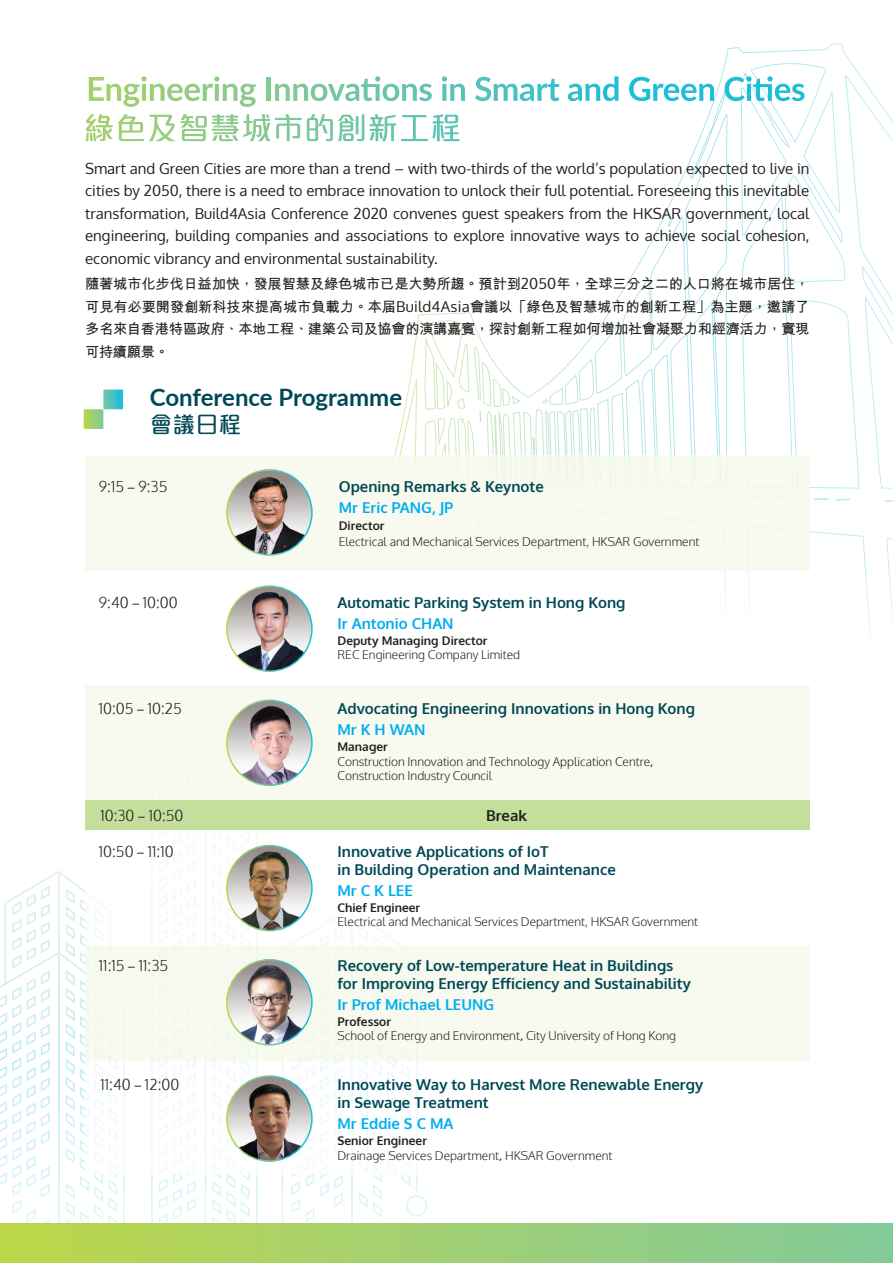
<style>
.page{position:relative;width:893px;height:1263px;background:#fff}
.page>*{position:absolute;margin:0;border:0;box-sizing:border-box;transform-origin:0 0}
.t1{font:700 24px "Lato";letter-spacing:-.005em;color:#004957}
.t2{font:500 22.5px "M Elle HK";color:#004957}
.t3{font:15px/22.5px "Oxygen";color:#231f20;text-align:justify}
.t4{font:700 15px/18px "Oxygen";color:#004957}
.t5{font:300 15px "Oxygen";color:#231f20}
.t6{font:700 15px "Oxygen";color:#00aeef}
.t7{font:700 15px "Oxygen";color:#231f20}
.t8{font:700 14.25px/22.5px "M Hei HK";letter-spacing:-.025em;color:#231f20;text-align:justify}
.t9{font:300 12px/14.4px "Oxygen";color:#231f20}
.t10{font:700 12px "Oxygen";color:#231f20}
.s1{font-family:"Oxygen";font-weight:400;font-size:15px}
.s2{font-family:"Myriad Pro";font-weight:400}
.s3{font-weight:700}
.s4{font-family:"Koz Go Pr 6 N";font-weight:400}
</style>
<div class="page">
<svg style="left:0;top:871px;width:427px;height:353px"></svg>
<svg style="left:367px;top:43px;width:526px;height:512px"></svg>
<svg style="left:86px;top:114px;width:373px;height:27px"></svg>
<div style="left:0;top:1224px;width:893px;height:39px;background:linear-gradient(to right,#bed64b,#83c99a)"></div>
<svg style="left:89px;top:76px;width:167px;height:31px"></svg>
<div style="left:266px;top:77px;width:5px;height:24px;background:#84ca93"></div>
<svg style="left:275px;top:76px;width:157px;height:25px"></svg>
<svg style="left:442px;top:76px;width:23px;height:25px"></svg>
<svg style="left:475px;top:77px;width:84px;height:24px"></svg>
<svg style="left:568px;top:76px;width:50px;height:25px"></svg>
<svg style="left:629px;top:77px;width:85px;height:24px"></svg>
<svg style="left:724px;top:76px;width:80px;height:25px"></svg>
<div style="left:85px;top:456px;width:724px;height:719px;background:#fff"></div>
<svg style="left:84px;top:390px;width:39px;height:39px"></svg>
<div style="left:86px;top:800px;width:724px;height:30px;background:#c4df9b"></div>
<div style="left:85px;top:946px;width:724px;height:115px;background:#f8faef"></div>
<div style="left:85px;top:685px;width:724px;height:115px;background:#f8faef"></div>
<div style="left:85px;top:456px;width:724px;height:115px;background:#f8faef"></div>
<img style="left:227px;top:845px;width:85px;height:85px;border-radius:43px">
<div style="left:226px;top:845px;width:87px;height:86px;border:2px solid #fff;border-radius:50%"></div>
<img style="left:227px;top:1076px;width:85px;height:85px;border-radius:43px">
<div style="left:226px;top:1075px;width:87px;height:87px;border:2px solid #fff;border-radius:50%"></div>
<img style="left:227px;top:586px;width:85px;height:85px;border-radius:43px">
<div style="left:226px;top:585px;width:87px;height:87px;border:2px solid #fff;border-radius:50%"></div>
<img style="left:227px;top:470px;width:85px;height:85px;border-radius:43px">
<div style="left:226px;top:469px;width:87px;height:87px;border:2px solid #fff;border-radius:50%"></div>
<img style="left:227px;top:700px;width:85px;height:85px;border-radius:43px">
<div style="left:226px;top:699px;width:87px;height:87px;border:2px solid #fff;border-radius:50%"></div>
<img style="left:227px;top:960px;width:85px;height:85px;border-radius:43px">
<div style="left:226px;top:959px;width:87px;height:86px;border:2px solid #fff;border-radius:50%"></div>
<p class="t3" style="left:85px;top:157px;width:726px">Smart and Green Cities are more than a trend – with two-thirds of the world’s population expected to live in cities by 2050, there is a need to embrace innovation to unlock their full potential. Foreseeing this inevitable transformation, Build4Asia Conference 2020 convenes guest speakers from the HKSAR government, local engineering, building companies and associations to explore innovative ways to achieve social cohesion, economic vibrancy and environmental sustainability.</p>
<p class="t8" style="left:85px;top:271px;width:726px">隨著城市化步伐日益加快，發展智慧及綠色城市已是大勢所趨。預計到<span class="s1">2050</span>年，全球三分之二的人口將在城市居住，可見有必要開發創新科技來提高城市負載力。本届<span class="s1">Build4Asia</span>會議以「綠色及智慧城市的創新工程」為主題，邀請了多名來自香港特區政府、本地工程、建築公司及協會的演講嘉賓，探討創新工程如何增加社會凝聚力和經濟活力，實現可持續願景。</p>
<h1 class="t1" style="left:150px;top:380px;width:254px">Conference Programme</h1>
<h2 class="t2" style="left:150px;top:413px;width:93px">會議日程</h2>
<p class="t5" style="left:99px;top:477px;width:70px">9:15 <span class="s2">–</span> 9:35</p>
<p class="t4" style="left:339px;top:478px;width:207px">Opening Remarks &amp; Keynote</p>
<p class="t6" style="left:339px;top:498px;width:116px">Mr Eric PANG, JP</p>
<p class="t10" style="left:339px;top:518px;width:47px">Director</p>
<p class="t9" style="left:339px;top:535px;width:362px">Electrical and Mechanical Services Department, HKSAR Government</p>
<p class="t5" style="left:99px;top:593px;width:80px">9:40 <span class="s2">–</span> 10:00</p>
<p class="t4" style="left:337px;top:594px;width:290px">Automatic Parking System in Hong Kong</p>
<p class="t6" style="left:337px;top:614px;width:118px">Ir Antonio CHAN</p>
<p class="t10" style="left:337px;top:633px;width:152px">Deputy Managing Director</p>
<p class="t9" style="left:337px;top:648px;width:184px">REC Engineering Company Limited</p>
<p class="t5" style="left:99px;top:699px;width:85px">10:05 <span class="s2">–</span> 10:25</p>
<p class="t4" style="left:337px;top:700px;width:359px">Advocating Engineering Innovations in Hong Kong</p>
<p class="t6" style="left:337px;top:720px;width:90px">Mr K H WAN</p>
<p class="t9" style="left:337px;top:740px;width:326px"><span class="s3">Manager<br></span>Construction Innovation and Technology Application Centre<span class="s4">，<br></span>Construction Industry Council</p>
<p class="t5" style="left:100px;top:806px;width:85px">10:30 <span class="s2">–</span> 10:50</p>
<p class="t7" style="left:486px;top:806px;width:42px">Break</p>
<p class="t5" style="left:99px;top:842px;width:76px">10:50 <span class="s2">–</span> 11:10</p>
<p class="t4" style="left:337px;top:843px;width:280px">Innovative Applications of IoT<br>in Building Operation and Maintenance</p>
<p class="t6" style="left:337px;top:881px;width:77px">Mr C K LEE</p>
<p class="t10" style="left:337px;top:900px;width:84px">Chief Engineer</p>
<p class="t9" style="left:337px;top:915px;width:362px">Electrical and Mechanical Services Department, HKSAR Government</p>
<p class="t5" style="left:99px;top:956px;width:71px">11:15 <span class="s2">–</span> 11:35</p>
<p class="t4" style="left:337px;top:957px;width:355px">Recovery of Low-temperature Heat in Buildings for Improving Energy Efficiency and Sustainability</p>
<p class="t6" style="left:337px;top:995px;width:158px">Ir Prof Michael LEUNG</p>
<p class="t9" style="left:337px;top:1014px;width:340px"><span class="s3">Professor<br></span>School of Energy and Environment<span class="s4">，</span>City University of Hong Kong</p>
<p class="t5" style="left:101px;top:1075px;width:80px">11:40 <span class="s2">–</span> 12:00</p>
<p class="t4" style="left:337px;top:1076px;width:367px">Innovative Way to Harvest More Renewable Energy in Sewage Treatment</p>
<p class="t6" style="left:337px;top:1114px;width:118px">Mr Eddie S C MA</p>
<p class="t9" style="left:337px;top:1134px;width:277px"><span class="s3">Senior Engineer<br></span>Drainage Services Department<span class="s4">，</span>HKSAR Government</p>
</div>
